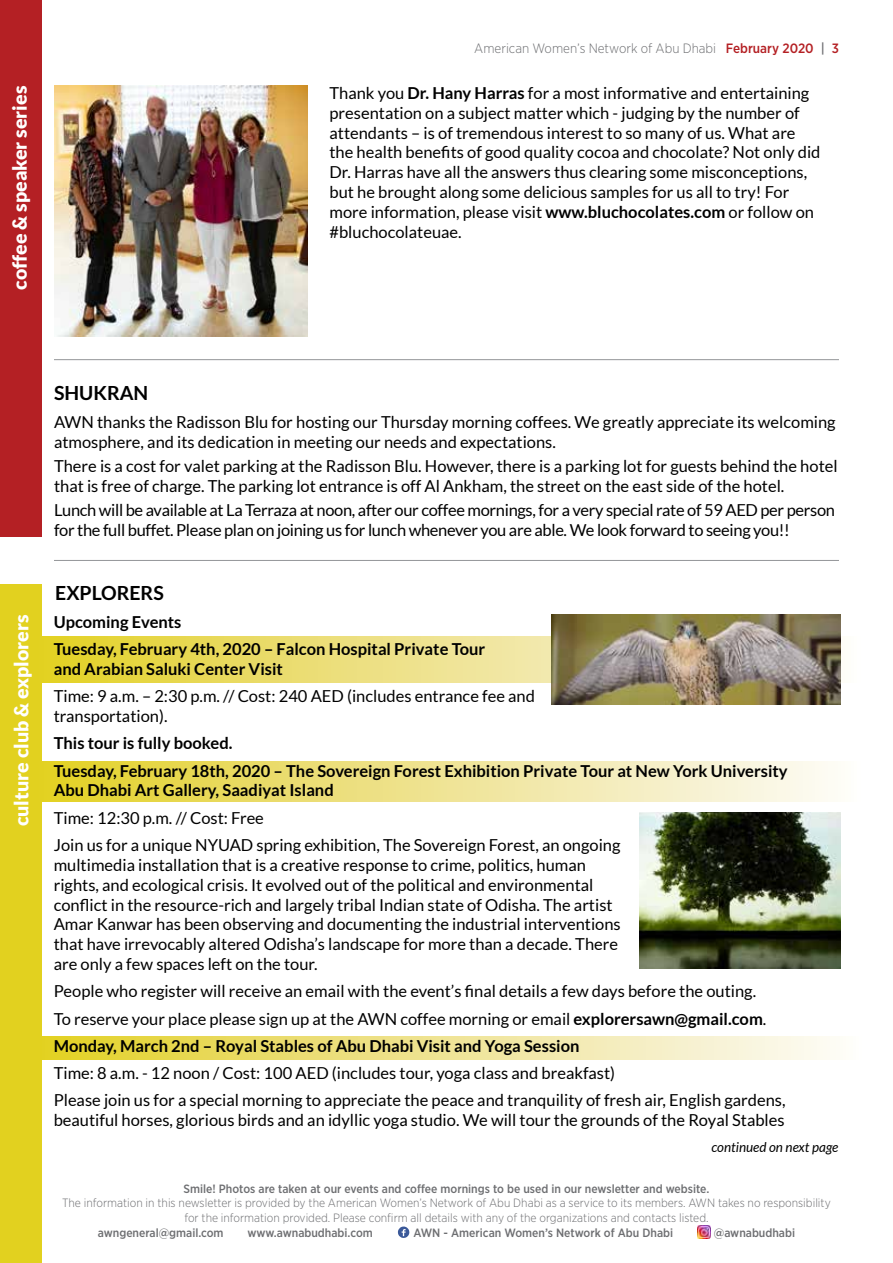
<style>
.page{position:relative;width:893px;height:1263px;background:#fff}
.page>*{position:absolute;margin:0;border:0;box-sizing:border-box;transform-origin:0 0}
.t1{font:900 19.5px "Lato";color:#fff}
.t2{font:700 19.5px "Lato";color:#000}
.t3{font:16.5px/19.8px "Lato";color:#000}
.t4{font:700 16.5px/27.3px "Lato";color:#000}
.t5{font:16.5px/19.8px "Lato";letter-spacing:-.02em;color:#000}
.t6{font:300 13.5px "Gotham Narrow";color:#6d6e71}
.t7{font:italic 13.5px "Lato";color:#000}
.t8{font:300 12px/14.4px "Gotham Narrow";color:#6d6e71;text-align:center}
.t9{font:500 12px "Gotham Narrow";color:#6d6e71}
.s1{font-weight:500;color:#b42024}
.s2{font-weight:500}
.s3{font-weight:700}
</style>
<div class="page">
<svg style="left:398px;top:1226px;width:11px;height:12px"></svg>
<img style="left:697px;top:1225px;width:14px;height:14px">
<div style="left:41px;top:1036px;width:824px;height:23px;background:linear-gradient(to right,#e2cf2b,#fdfbfe)"></div>
<img style="left:54px;top:86px;width:253px;height:250px">
<hr style="left:54px;top:359px;width:785px;height:1px;background:#939598">
<div style="left:0;top:0;width:41px;height:536px;background:#b42024"></div>
<hr style="left:54px;top:560px;width:785px;height:1px;background:#939598">
<div style="left:0;top:585px;width:41px;height:678px;background:#e2d11f"></div>
<div style="left:40px;top:761px;width:823px;height:41px;background:linear-gradient(to right,#e2cf2b,#fdfbfe)"></div>
<svg style="left:41px;top:636px;width:800px;height:46px;background:#eadc6d"></svg>
<img style="left:552px;top:614px;width:288px;height:90px">
<img style="left:640px;top:812px;width:200px;height:156px">
<p class="t1" style="left:8px;top:290px;width:205px;rotate:-90deg">coffee &amp; speaker series</p>
<p class="t6" style="left:474px;top:40px;width:366px">American Women’s Network of Abu Dhabi <span class="s1">February 2020</span> <span class="s2">|</span> <span class="s1">3</span></p>
<p class="t3" style="left:329px;top:83px;width:492px">Thank you <span class="s3">Dr. Hany Harras</span> for a most informative and entertaining presentation on a subject matter which - judging by the number of attendants – is of tremendous interest to so many of us. What are the health benefits of good quality cocoa and chocolate? Not only did Dr. Harras have all the answers thus clearing some misconceptions, but he brought along some delicious samples for us all to try! For more information, please visit <span class="s3">www.bluchocolates.com</span> or follow on #bluchocolateuae.</p>
<p class="t1" style="left:10px;top:826px;width:213px;rotate:-90deg">culture club &amp; explorers</p>
<p class="t2" style="left:54px;top:381px;width:96px">SHUKRAN</p>
<p class="t3" style="left:54px;top:412px;width:783px">AWN thanks the Radisson Blu for hosting our Thursday morning coffees. We greatly appreciate its welcoming atmosphere, and its dedication in meeting our needs and expectations.</p>
<p class="t3" style="left:54px;top:456px;width:785px">There is a cost for valet parking at the Radisson Blu. However, there is a parking lot for guests behind the hotel that is free of charge. The parking lot entrance is off Al Ankham, the street on the east side of the hotel.</p>
<p class="t5" style="left:54px;top:500px;width:783px">Lunch will be available at La Terraza at noon, after our coffee mornings, for a very special rate of 59 AED per person for the full buffet. Please plan on joining us for lunch whenever you are able. We look forward to seeing you!!</p>
<p class="t2" style="left:55px;top:582px;width:110px">EXPLORERS</p>
<p class="t4" style="left:54px;top:608px;width:433px">Upcoming Events<br>Tuesday, February 4th, 2020 – Falcon Hospital Private Tour</p>
<p class="t4" style="left:54px;top:655px;width:231px">and Arabian Saluki Center Visit</p>
<p class="t3" style="left:54px;top:686px;width:483px">Time: 9 a.m. – 2:30 p.m. // Cost: 240 AED (includes entrance fee and transportation).</p>
<p class="t4" style="left:54px;top:729px;width:735px">This tour is fully booked.<br>Tuesday, February 18th, 2020 – The Sovereign Forest Exhibition Private Tour at New York University</p>
<p class="t4" style="left:54px;top:776px;width:282px">Abu Dhabi Art Gallery, Saadiyat Island</p>
<p class="t3" style="left:54px;top:804px;width:568px;line-height:27.3px">Time: 12:30 p.m. // Cost: Free<br>Join us for a unique NYUAD spring exhibition, The Sovereign Forest, an ongoing</p>
<p class="t3" style="left:54px;top:855px;width:568px">multimedia installation that is a creative response to crime, politics, human rights, and ecological crisis. It evolved out of the political and environmental conflict in the resource-rich and largely tribal Indian state of Odisha. The artist Amar Kanwar has been observing and documenting the industrial interventions that have irrevocably altered Odisha’s landscape for more than a decade. There are only a few spaces left on the tour.</p>
<p class="t3" style="left:54px;top:977px;width:714px;line-height:27.3px">People who register will receive an email with the event’s final details a few days before the outing.<br>To reserve your place please sign up at the AWN coffee morning or email <span class="s3">explorersawn@gmail.com</span>.<br><span class="s3">Monday, March 2nd – Royal Stables of Abu Dhabi Visit and Yoga Session</span></p>
<p class="t3" style="left:54px;top:1059px;width:733px;line-height:27.3px">Time: 8 a.m. - 12 noon / Cost: 100 AED (includes tour, yoga class and breakfast)<br>Please join us for a special morning to appreciate the peace and tranquility of fresh air, English gardens,</p>
<p class="t3" style="left:54px;top:1110px;width:732px">beautiful horses, glorious birds and an idyllic yoga studio. We will tour the grounds of the Royal Stables</p>
<p class="t7" style="left:711px;top:1140px;width:129px">continued on next page</p>
<p class="t9" style="left:184px;top:1181px;width:527px">Smile! Photos are taken at our events and coffee mornings to be used in our newsletter and website.</p>
<p class="t8" style="left:62px;top:1195px;width:770px">The information in this newsletter is provided by the American Women’s Network of Abu Dhabi as a service to its members. AWN takes no responsibility for the information provided. Please confirm all details with any of the organizations and contacts listed.</p>
<p class="t9" style="left:98px;top:1226px;width:127px">awngeneral@gmail.com</p>
<p class="t9" style="left:248px;top:1226px;width:127px">www.awnabudhabi.com</p>
<p class="t9" style="left:413px;top:1226px;width:261px">AWN - American Women’s Network of Abu Dhabi</p>
<p class="t9" style="left:714px;top:1226px;width:83px">@awnabudhabi</p>
</div>
